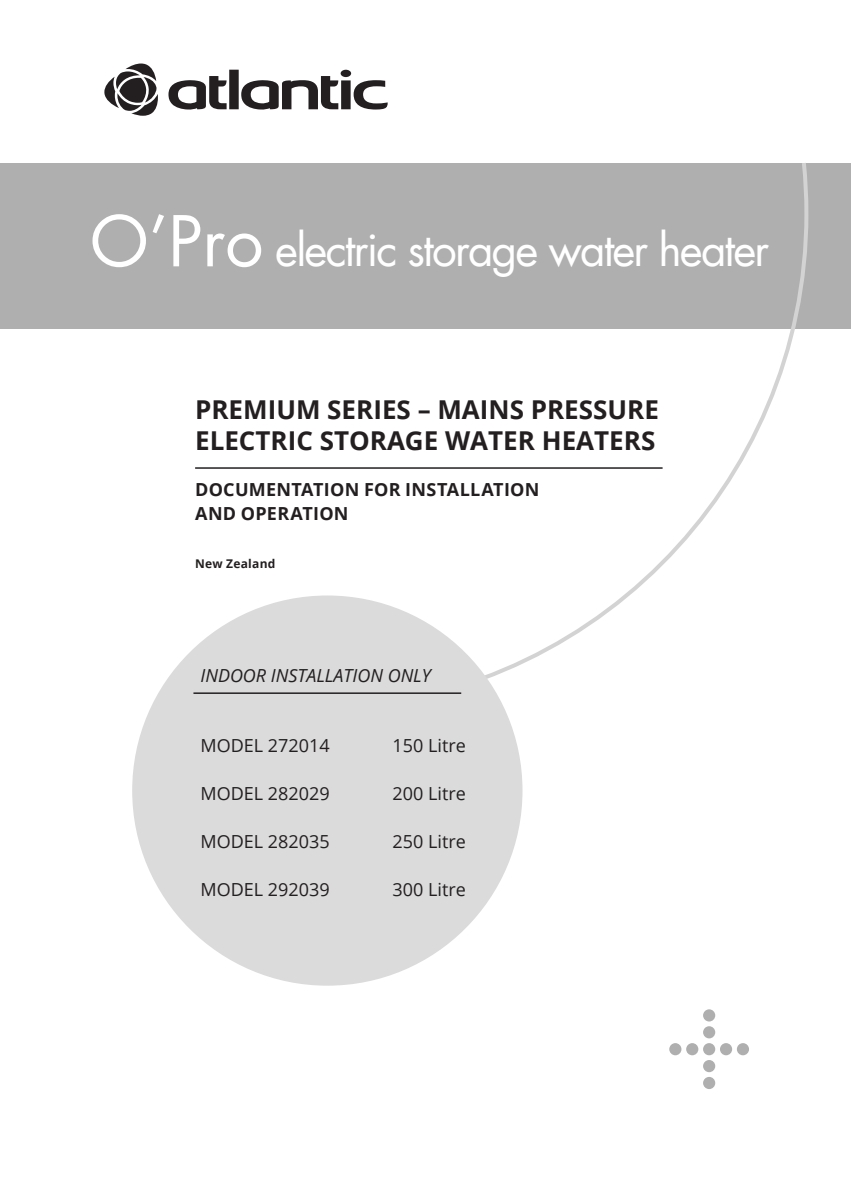
<style>
.page{position:relative;width:851px;height:1191px;background:#fff}
.page>*{position:absolute;margin:0;border:0;box-sizing:border-box;transform-origin:0 0}
.t1{font:44px "Futura";letter-spacing:-.04em;color:#fff}
.t2{font:700 26px/31.2px "Open Sans";color:#231f20}
.t3{font:18px "Open Sans";color:#231f20}
.t4{font:700 18px/24px "Open Sans";letter-spacing:.015em;color:#231f20}
.t5{font:italic 18px "Open Sans";color:#231f20}
.t6{font:700 12px "Open Sans";letter-spacing:.025em;color:#231f20}
.s1{font-size:68px}
</style>
<div class="page">
<div style="left:0;top:163px;width:850px;height:165px;background:#afafaf"></div>
<svg style="left:180px;top:163px;width:630px;height:548px"></svg>
<div style="left:132px;top:595px;width:390px;height:390px;background:#dbdbdb;border-radius:50%"></div>
<hr style="left:195px;top:467px;width:467px;height:2px;background:#231f20">
<hr style="left:193px;top:692px;width:268px;height:2px;background:#231f20">
<svg style="left:168px;top:70px;width:219px;height:40px"></svg>
<svg style="left:104px;top:63px;width:54px;height:53px"></svg>
<div style="left:703px;top:1077px;width:12px;height:12px;background:#afafaf;border-radius:50%"></div>
<div style="left:703px;top:1060px;width:12px;height:12px;background:#afafaf;border-radius:50%"></div>
<div style="left:703px;top:1043px;width:12px;height:12px;background:#afafaf;border-radius:50%"></div>
<div style="left:703px;top:1026px;width:12px;height:12px;background:#afafaf;border-radius:50%"></div>
<div style="left:703px;top:1009px;width:12px;height:12px;background:#afafaf;border-radius:50%"></div>
<div style="left:669px;top:1043px;width:12px;height:12px;background:#afafaf;border-radius:50%"></div>
<div style="left:686px;top:1043px;width:12px;height:12px;background:#afafaf;border-radius:50%"></div>
<div style="left:719px;top:1043px;width:13px;height:12px;background:#afafaf;border-radius:50%"></div>
<div style="left:736px;top:1043px;width:13px;height:12px;background:#afafaf;border-radius:50%"></div>
<h1 class="t1" style="left:90px;top:222px;width:680px"><span class="s1">O’Pro</span> electric storage water heater</h1>
<h2 class="t2" style="left:195px;top:393px;width:465px">PREMIUM SERIES – MAINS PRESSURE<br>ELECTRIC STORAGE WATER HEATERS</h2>
<p class="t4" style="left:195px;top:476px;width:346px">DOCUMENTATION FOR INSTALLATION<br>AND OPERATION</p>
<p class="t6" style="left:195px;top:555px;width:82px">New Zealand</p>
<p class="t5" style="left:200px;top:663px;width:232px">INDOOR INSTALLATION ONLY</p>
<p class="t3" style="left:200px;top:732px;width:131px">MODEL 272014</p>
<p class="t3" style="left:392px;top:732px;width:75px">150 Litre</p>
<p class="t3" style="left:200px;top:780px;width:131px">MODEL 282029</p>
<p class="t3" style="left:392px;top:780px;width:75px">200 Litre</p>
<p class="t3" style="left:200px;top:828px;width:131px">MODEL 282035</p>
<p class="t3" style="left:392px;top:828px;width:75px">250 Litre</p>
<p class="t3" style="left:200px;top:876px;width:131px">MODEL 292039</p>
<p class="t3" style="left:392px;top:876px;width:75px">300 Litre</p>
</div>
